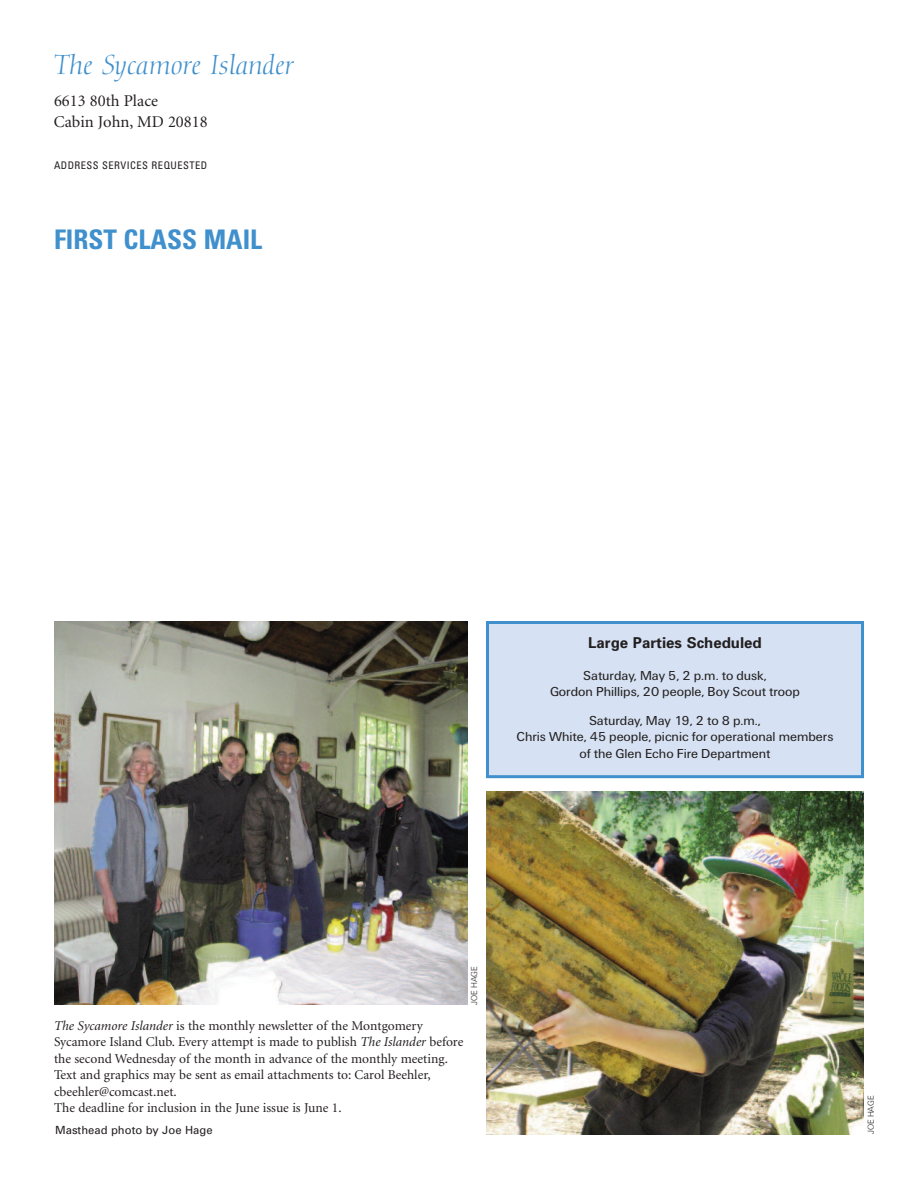
<style>
.page{position:relative;width:918px;height:1188px;background:#fff}
.page>*{position:absolute;margin:0;border:0;box-sizing:border-box;transform-origin:0 0}
.t1{font:italic 27px "Diotima";color:#3f90cd}
.t2{font:700 condensed 27px "Univers";color:#3f90cd}
.t3{font:16.5px/21px "Minion";color:#231f20}
.t4{font:700 15px "Univers";color:#231f20}
.t5{font:13.5px/16.5px "Minion";color:#231f20}
.t6{font:13.5px/16.5px "U55";color:#231f20;text-align:center}
.t7{font:11.25px "Univers";color:#231f20}
.t8{font:condensed 10.5px "Univers";letter-spacing:.045em;color:#231f20}
.t9{font:9px "U45";color:#231f20}
.s1{font-style:italic}
</style>
<div class="page">
<img style="left:486px;top:791px;width:378px;height:344px">
<img style="left:54px;top:621px;width:413px;height:384px">
<div style="left:489px;top:624px;width:372px;height:151px;background:#d6e2f3"></div>
<div style="left:486px;top:621px;width:378px;height:157px;border:3px solid #3f90cd"></div>
<h1 class="t1" style="left:54px;top:54px;width:241px">The Sycamore Islander</h1>
<p class="t3" style="left:54px;top:91px;width:155px">6613 80th Place<br>Cabin John, MD 20818</p>
<p class="t8" style="left:54px;top:161px;width:155px">ADDRESS SERVICES REQUESTED</p>
<h1 class="t2" style="left:54px;top:229px;width:210px">FIRST CLASS MAIL</h1>
<p class="t4" style="left:588px;top:637px;width:175px">Large Parties Scheduled</p>
<p class="t6" style="left:550px;top:668px;width:251px">Saturday, May 5, 2 p.m. to dusk,<br>Gordon Phillips, 20 people, Boy Scout troop</p>
<p class="t6" style="left:517px;top:713px;width:318px">Saturday, May 19, 2 to 8 p.m.,<br>Chris White, 45 people, picnic for operational members of the Glen Echo Fire Department</p>
<p class="t9" style="left:471px;top:1005px;width:40px;rotate:-90deg">JOE HAGE</p>
<p class="t5" style="left:54px;top:1018px;width:411px"><span class="s1">The Sycamore Islander</span> is the monthly newsletter of the Montgomery Sycamore Island Club. Every attempt is made to publish <span class="s1">The Islander</span> before the second Wednesday of the month in advance of the monthly meeting.<br>Text and graphics may be sent as email attachments to: Carol Beehler, cbeehler@comcast.net.<br>The deadline for inclusion in the June issue is June 1.</p>
<p class="t7" style="left:55px;top:1126px;width:159px">Masthead photo by Joe Hage</p>
<p class="t9" style="left:868px;top:1134px;width:40px;rotate:-90deg">JOE HAGE</p>
</div>
